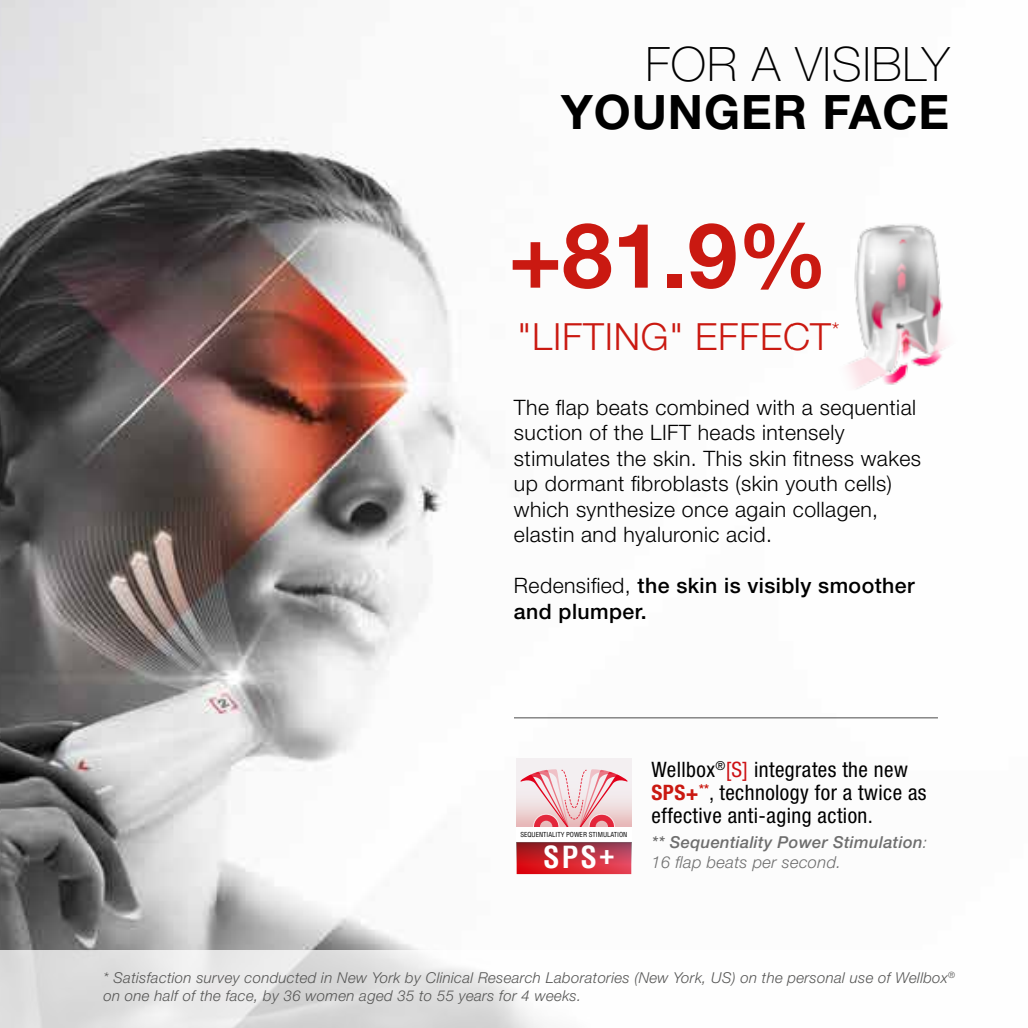
<style>
.page{position:relative;width:1028px;height:1028px;background:#fff}
.page>*{position:absolute;margin:0;border:0;box-sizing:border-box;transform-origin:0 0}
.t1{font:700 90px "Helvetica Neue LT Std";color:#ca1911}
.t2{font:100 47.5px "Helvetica Neue LT Std";letter-spacing:.02em;color:#000}
.t3{font:700 47.5px "Helvetica Neue LT Std";letter-spacing:.02em;color:#000}
.t4{font:300 37.5px "Helvetica Neue LT Std";letter-spacing:.02em;color:#ca1911}
.t5{font:700 condensed 29.75px "Helvetica LT";color:#fff}
.t6{font:300 21.25px/25.5px "Helvetica Neue LT Std";letter-spacing:.02em;color:#000}
.t7{font:condensed 21.25px/22.5px "Helvetica Neue LT Std";letter-spacing:.02em;color:#000}
.t8{font:500 21.25px/25.5px "Helvetica Neue LT Std";letter-spacing:.02em;color:#000}
.t9{font:italic 500 16.5px/19.8px "Helvetica Neue LT Std";letter-spacing:.02em;color:#6e6e6e}
.t10{font:italic 300 15px/18px "Helvetica Neue LT Std";letter-spacing:.02em;color:#565655}
.t11{font:condensed 6.75px "Helvetica LT";color:#000}
.s1{font-weight:300}
.s2{color:#cd1013}
.s3{font-weight:700;color:#ca1911}
</style>
<div class="page">
<img style="left:0;top:0;width:938px;height:949px">
<div style="left:516px;top:759px;width:115px;height:68px;background:#f3eff1"></div>
<svg style="left:516px;top:769px;width:115px;height:105px"></svg>
<svg style="left:0;top:949px;width:544px;height:79px;fill:#dfdfdf"></svg>
<hr style="left:514px;top:717px;width:424px;height:1px;background:#6e6e6e">
<img style="left:796px;top:202px;width:152px;height:189px">
<h2 class="t2" style="left:645px;top:37px;width:305px">FOR A VISIBLY</h2>
<h2 class="t3" style="left:561px;top:82px;width:389px">YOUNGER FACE</h2>
<h1 class="t1" style="left:508px;top:200px;width:321px">+81.9%</h1>
<h3 class="t4" style="left:517px;top:314px;width:323px">"LIFTING" EFFECT<sup>*</sup></h3>
<p class="t6" style="left:514px;top:394px;width:409px">The flap beats combined with a sequential suction of the LIFT heads intensely stimulates the skin. This skin fitness wakes up dormant fibroblasts (skin youth cells) which synthesize once again collagen, elastin and hyaluronic acid.</p>
<p class="t8" style="left:514px;top:572px;width:402px"><span class="s1">Redensified,</span> the skin is visibly smoother and plumper.</p>
<p class="t11" style="left:520px;top:830px;width:108px">SEQUENTIALITY POWER STIMULATION</p>
<h3 class="t5" style="left:543px;top:838px;width:73px">SPS+</h3>
<p class="t7" style="left:651px;top:758px;width:276px">Wellbox<sup>®</sup><span class="s2">[S]</span> integrates the new<br><span class="s3">SPS+</span><sup>**</sup>, technology for a twice as effective anti-aging action.</p>
<p class="t9" style="left:651px;top:832px;width:277px">** Sequentiality Power Stimulation<span class="s1">:<br>16 flap beats per second.</span></p>
<p class="t10" style="left:103px;top:968px;width:853px">* Satisfaction survey conducted in New York by Clinical Research Laboratories (New York, US) on the personal use of Wellbox<sup>® </sup>on one half of the face, by 36 women aged 35 to 55 years for 4 weeks.</p>
</div>
